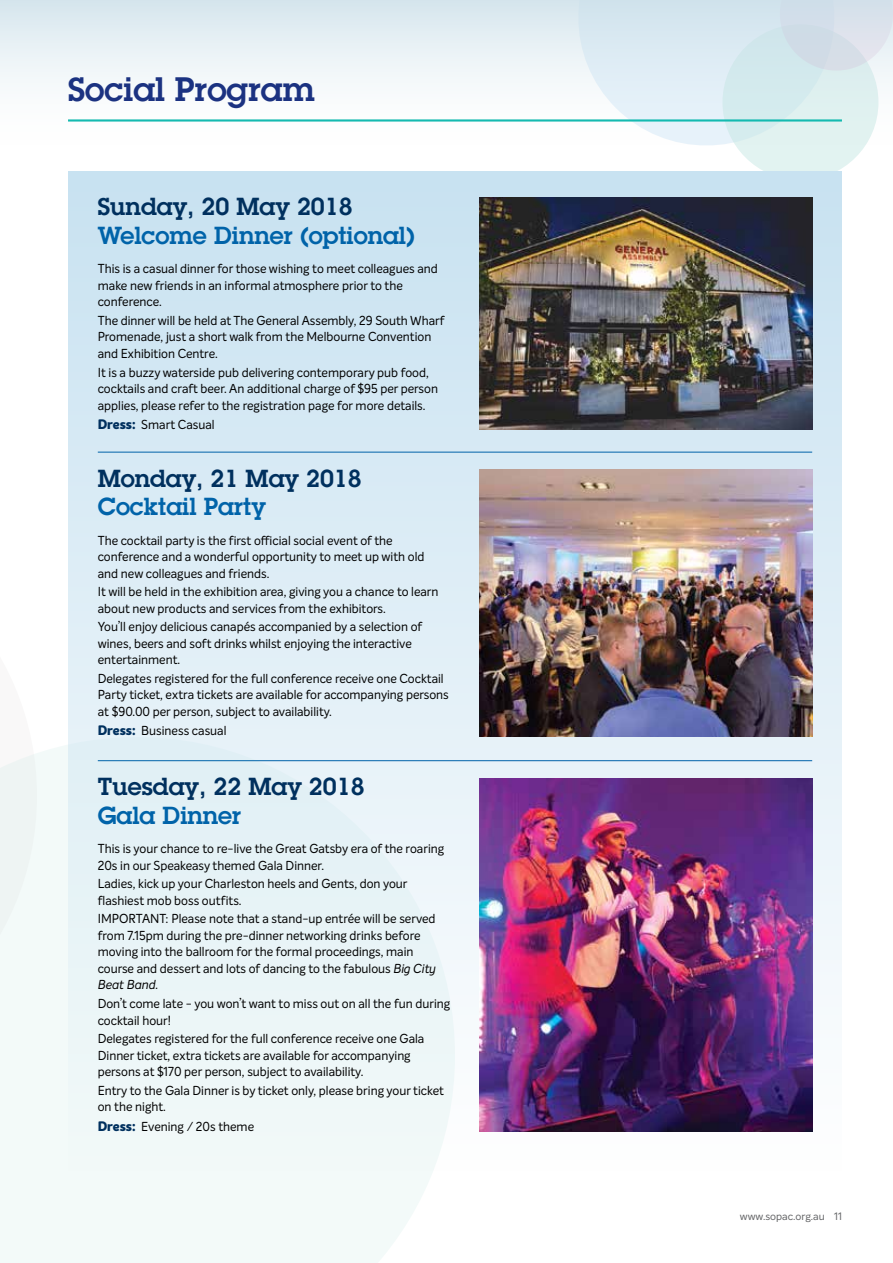
<style>
.page{position:relative;width:893px;height:1263px;background:#fff}
.page>*{position:absolute;margin:0;border:0;box-sizing:border-box;transform-origin:0 0}
.t1{font:600 33px "Lubalin Graph";color:#1b3281}
.t2{font:600 24px "Lubalin Graph";color:#00305e}
.t3{font:600 24px "Lubalin Graph";color:#0063a9}
.t4{font:12.75px/16.5px "Intelo";color:#000;scale:.95 1}
.t5{font:10.5px "Intelo";color:#636466}
.s1{font-weight:800;font-size:13.5px;color:#00305e}
.s2{font-style:italic}
</style>
<div class="page">
<div style="left:0;top:745px;width:433px;height:518px;background:#f3faf9"></div>
<div style="left:722px;top:24px;width:156px;height:156px;background:#e2f3f1;border-radius:50%"></div>
<svg style="left:0;top:0;width:893px;height:149px"></svg>
<hr style="left:68px;top:119px;width:774px;height:3px;background:#14bab0">
<div style="left:68px;top:172px;width:774px;height:999px;background:linear-gradient(to bottom,#cae2f1,#f5fafa)"></div>
<hr style="left:98px;top:452px;width:714px;height:1px;background:#0063a9">
<hr style="left:98px;top:760px;width:714px;height:1px;background:#0063a9">
<img style="left:479px;top:197px;width:333px;height:232px">
<img style="left:479px;top:469px;width:333px;height:268px">
<img style="left:479px;top:778px;width:333px;height:353px">
<h1 class="t1" style="left:68px;top:67px;width:249px">Social Program</h1>
<h2 class="t2" style="left:98px;top:191px;width:256px">Sunday, 20 May 2018</h2>
<h2 class="t3" style="left:98px;top:220px;width:318px">Welcome Dinner (optional)</h2>
<p class="t4" style="left:98px;top:260px;width:359px">This is a casual dinner for those wishing to meet colleagues and make new friends in an informal atmosphere prior to the conference.</p>
<p class="t4" style="left:98px;top:312px;width:366px">The dinner will be held at The General Assembly, 29 South Wharf<br>Promenade, just a short walk from the Melbourne Convention and Exhibition Centre.</p>
<p class="t4" style="left:98px;top:364px;width:360px">It is a buzzy waterside pub delivering contemporary pub food, cocktails and craft beer. An additional charge of $95 per person applies, please refer to the registration page for more details.</p>
<p class="t4" style="left:98px;top:416px;width:125px"><span class="s1">Dress:</span> Smart Casual</p>
<h2 class="t2" style="left:98px;top:462px;width:265px">Monday, 21 May 2018</h2>
<h2 class="t3" style="left:98px;top:491px;width:169px">Cocktail Party</h2>
<p class="t4" style="left:98px;top:532px;width:345px">The cocktail party is the first official social event of the conference and a wonderful opportunity to meet up with old and new colleagues and friends.</p>
<p class="t4" style="left:98px;top:583px;width:360px">It will be held in the exhibition area, giving you a chance to learn about new products and services from the exhibitors.</p>
<p class="t4" style="left:98px;top:619px;width:343px">You’ll enjoy delicious canapés accompanied by a selection of wines, beers and soft drinks whilst enjoying the interactive entertainment.</p>
<p class="t4" style="left:98px;top:670px;width:371px">Delegates registered for the full conference receive one Cocktail<br>Party ticket, extra tickets are available for accompanying persons at $90.00 per person, subject to availability.</p>
<p class="t4" style="left:98px;top:723px;width:137px"><span class="s1">Dress:</span> Business casual</p>
<h2 class="t2" style="left:98px;top:771px;width:268px">Tuesday, 22 May 2018</h2>
<h2 class="t3" style="left:98px;top:799px;width:145px">Gala Dinner</h2>
<p class="t4" style="left:98px;top:840px;width:366px">This is your chance to re-live the Great Gatsby era of the roaring<br>20s in our Speakeasy themed Gala Dinner.</p>
<p class="t4" style="left:98px;top:875px;width:328px">Ladies, kick up your Charleston heels and Gents, don your flashiest mob boss outfits.</p>
<p class="t4" style="left:98px;top:911px;width:358px">IMPORTANT: Please note that a stand-up entrée will be served from 7.15pm during the pre-dinner networking drinks before moving into the ballroom for the formal proceedings, main course and dessert and lots of dancing to the fabulous <span class="s2">Big City Beat Band.</span></p>
<p class="t4" style="left:98px;top:995px;width:372px">Don’t come late - you won’t want to miss out on all the fun during cocktail hour!</p>
<p class="t4" style="left:98px;top:1030px;width:345px">Delegates registered for the full conference receive one Gala<br>Dinner ticket, extra tickets are available for accompanying persons at $170 per person, subject to availability.</p>
<p class="t4" style="left:98px;top:1082px;width:366px">Entry to the Gala Dinner is by ticket only, please bring your ticket on the night.</p>
<p class="t4" style="left:98px;top:1118px;width:166px"><span class="s1">Dress:</span> Evening / 20s theme</p>
<p class="t5" style="left:740px;top:1210px;width:104px">www.sopac.org.au 11</p>
</div>
